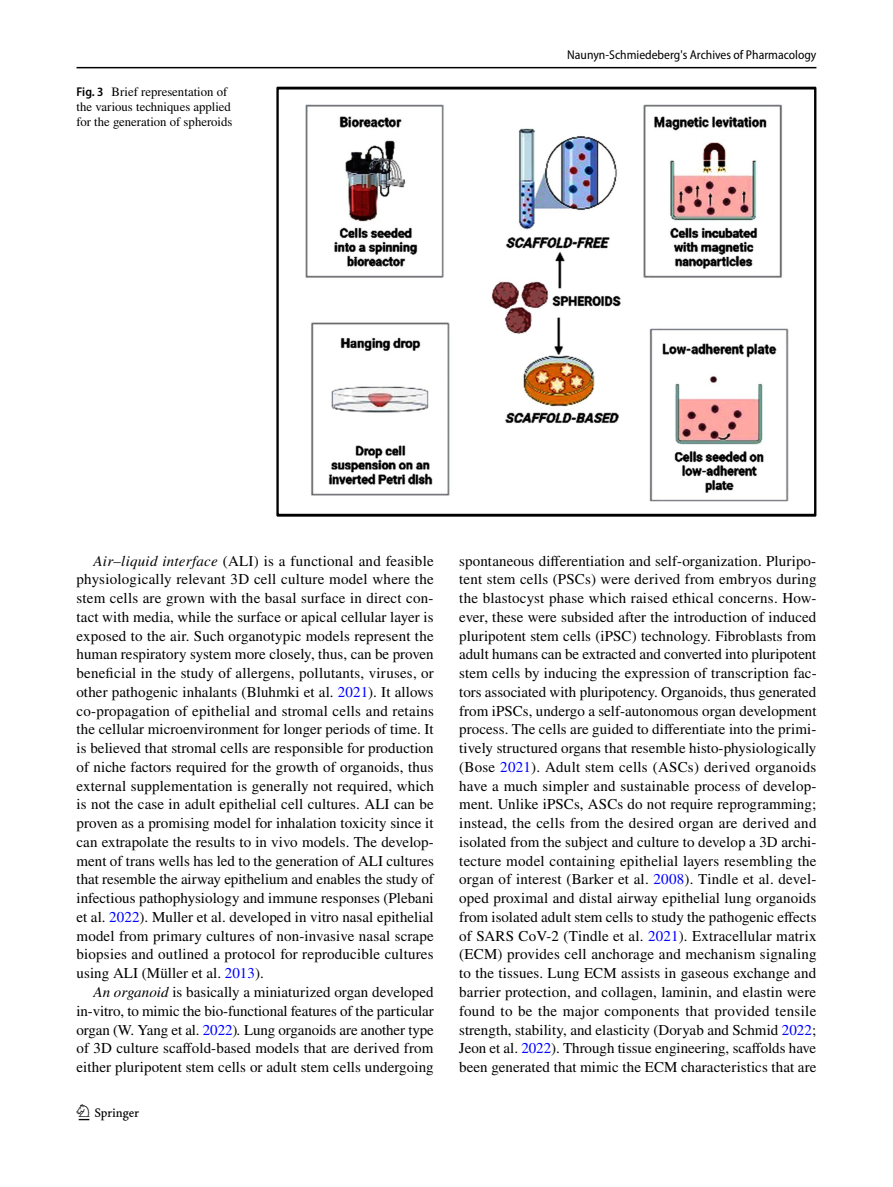
<style>
.page{position:relative;width:893px;height:1187px;background:#fff}
.page>*{position:absolute;margin:0;border:0;box-sizing:border-box;transform-origin:0 0}
.t1{font:22.5px "Springnew Regular 2";color:#000}
.t2{font:15px/18.8px "STIX";letter-spacing:.005em;color:#000;text-align:justify}
.t3{font:12.75px/15px "STIX";color:#000}
.t4{font:semi-condensed 12.75px "Myriad Pro";color:#000}
.s1{font-family:"Myriad Pro";font-weight:600;font-stretch:semi-condensed}
.s2{font-style:italic}
.s3{color:#00f}
</style>
<div class="page">
<hr style="left:77px;top:67px;width:739px;height:1px;background:#000">
<svg style="left:276px;top:87px;width:540px;height:429px"></svg>
<img style="left:305px;top:104px;width:483px;height:397px">
<p class="t3" style="left:77px;top:85px;width:157px"><span class="s1">Fig. 3</span> Brief representation of the various techniques applied for the generation of spheroids</p>
<p class="t4" style="left:567px;top:48px;width:251px">Naunyn-Schmiedeberg's Archives of Pharmacology</p>
<p class="t2" style="left:77px;top:552px;width:359px;text-indent:17px"><span class="s2">Air–liquid interface</span> (ALI) is a functional and feasible physiologically relevant 3D cell culture model where the stem cells are grown with the basal surface in direct con&shy;tact with media, while the surface or apical cellular layer is exposed to the air. Such organotypic models represent the human respiratory system more closely, thus, can be proven beneficial in the study of allergens, pollutants, viruses, or other pathogenic inhalants (Bluhmki et al. <span class="s3">2021</span>). It allows co-propagation of epithelial and stromal cells and retains the cellular microenvironment for longer periods of time. It is believed that stromal cells are responsible for production of niche factors required for the growth of organoids, thus external supplementation is generally not required, which is not the case in adult epithelial cell cultures. ALI can be proven as a promising model for inhalation toxicity since it can extrapolate the results to in vivo models. The develop&shy;ment of trans wells has led to the generation of ALI cultures that resemble the airway epithelium and enables the study of infectious pathophysiology and immune responses (Plebani et al. <span class="s3">2022</span>). Muller et al. developed in vitro nasal epithelial model from primary cultures of non-invasive nasal scrape biopsies and outlined a protocol for reproducible cultures using ALI (Müller et al. <span class="s3">2013</span>).</p>
<p class="t2" style="left:77px;top:983px;width:359px;text-indent:17px"><span class="s2">An organoid</span> is basically a miniaturized organ developed in-vitro, to mimic the bio-functional features of the particular organ (W. Yang et al. <span class="s3">2022</span>)<span class="s2">.</span> Lung organoids are another type of 3D culture scaffold-based models that are derived from either pluripotent stem cells or adult stem cells undergoing</p>
<h1 class="t1" style="left:79px;top:1104px;width:62px">1 3</h1>
<p class="t2" style="left:459px;top:552px;width:359px">spontaneous differentiation and self-organization. Pluripo&shy;tent stem cells (PSCs) were derived from embryos during the blastocyst phase which raised ethical concerns. How&shy;ever, these were subsided after the introduction of induced pluripotent stem cells (iPSC) technology. Fibroblasts from adult humans can be extracted and converted into pluripotent stem cells by inducing the expression of transcription fac&shy;tors associated with pluripotency. Organoids, thus generated from iPSCs, undergo a self-autonomous organ development process. The cells are guided to differentiate into the primi&shy;tively structured organs that resemble histo-physiologically (Bose <span class="s3">2021</span>). Adult stem cells (ASCs) derived organoids have a much simpler and sustainable process of develop&shy;ment. Unlike iPSCs, ASCs do not require reprogramming; instead, the cells from the desired organ are derived and isolated from the subject and culture to develop a 3D archi&shy;tecture model containing epithelial layers resembling the organ of interest (Barker et al. <span class="s3">2008</span>). Tindle et al. devel&shy;oped proximal and distal airway epithelial lung organoids from isolated adult stem cells to study the pathogenic effects of SARS CoV-2 (Tindle et al. <span class="s3">2021</span>). Extracellular matrix (ECM) provides cell anchorage and mechanism signaling to the tissues. Lung ECM assists in gaseous exchange and barrier protection, and collagen, laminin, and elastin were found to be the major components that provided tensile strength, stability, and elasticity (Doryab and Schmid <span class="s3">2022</span>; Jeon et al. <span class="s3">2022</span>). Through tissue engineering, scaffolds have been generated that mimic the ECM characteristics that are</p>
</div>
